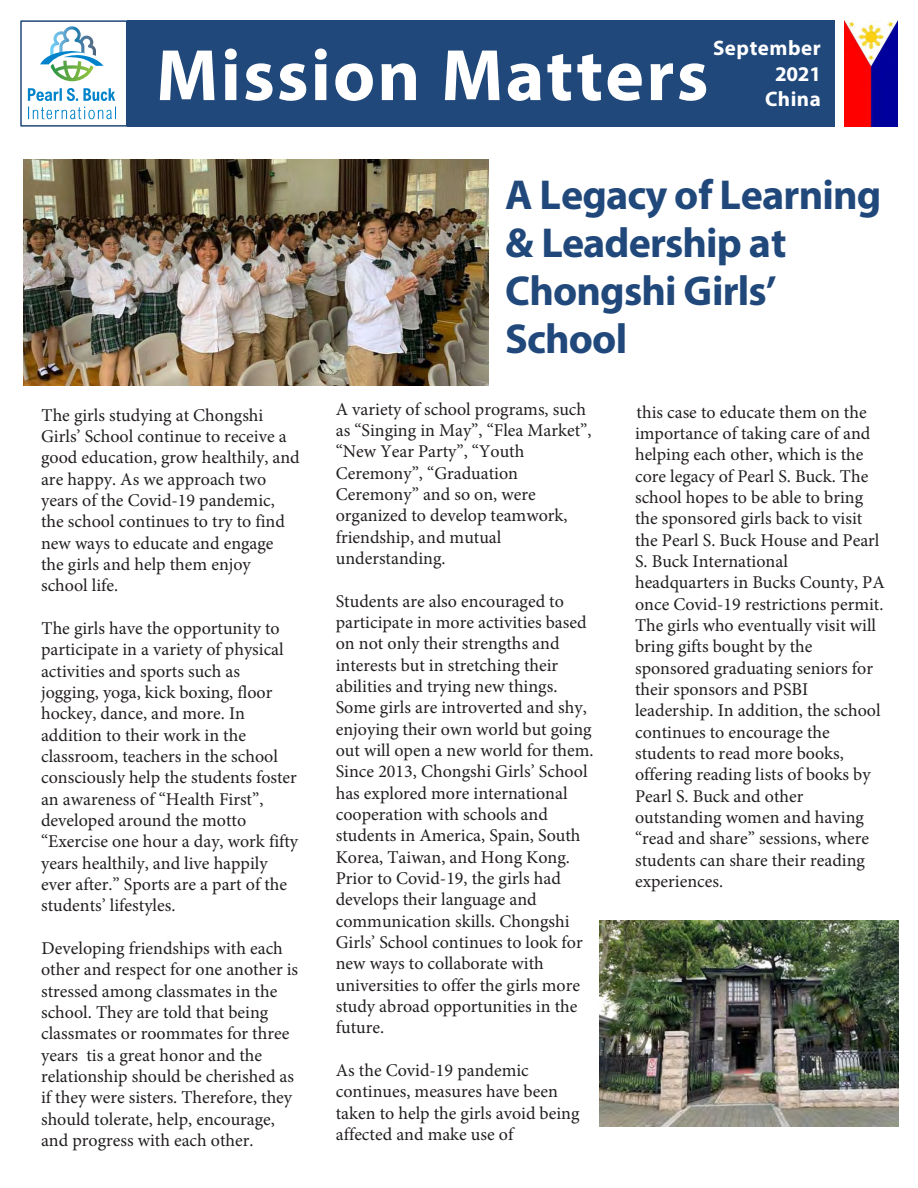
<style>
.page{position:relative;width:918px;height:1188px;background:#fff}
.page>*{position:absolute;margin:0;border:0;box-sizing:border-box;transform-origin:0 0}
.t1{font:700 73.5px "Myriad Pro";letter-spacing:.03em;color:#fff}
.text{font:700 42px/48.2px "Myriad Pro";letter-spacing:-.02em;color:#20487b}
.t2{font:700 21px "Myriad Pro";letter-spacing:.025em;color:#fff}
.text-2{font:18px/21.3px "Minion Pro";color:#231f20}
</style>
<div class="page">
<img style="left:844px;top:20px;width:54px;height:107px">
<div style="left:127px;top:20px;width:707px;height:107px;background:#20487b"></div>
<svg style="left:28px;top:107px;width:88px;height:12px"></svg>
<svg style="left:28px;top:88px;width:87px;height:13px"></svg>
<svg style="left:40px;top:26px;width:63px;height:55px"></svg>
<div style="left:20px;top:20px;width:107px;height:107px;border:2px solid #20487b"></div>
<img style="left:24px;top:160px;width:464px;height:225px">
<img style="left:600px;top:921px;width:298px;height:206px">
<p class="t1" style="left:156px;top:27px;width:554px">Mission Matters</p>
<p class="t2" style="left:713px;top:35px;width:109px">September</p>
<p class="t2" style="left:775px;top:60px;width:48px">2021</p>
<p class="t2" style="left:765px;top:85px;width:57px">China</p>
<p class="text-2" style="left:41px;top:404px;width:260px">The girls studying at Chongshi<br>Girls’ School continue to receive a good education, grow healthily, and are happy. As we approach two years of the Covid-19 pandemic, the school continues to try to find new ways to educate and engage the girls and help them enjoy school life.</p>
<p class="text-2" style="left:41px;top:618px;width:259px">The girls have the opportunity to participate in a variety of physical activities and sports such as jogging, yoga, kick boxing, floor hockey, dance, and more. In addition to their work in the classroom, teachers in the school consciously help the students foster an awareness of “Health First”, developed around the motto “Exercise one hour a day, work fifty years healthily, and live happily ever after.” Sports are a part of the students’ lifestyles.</p>
<p class="text-2" style="left:41px;top:938px;width:259px">Developing friendships with each other and respect for one another is stressed among classmates in the school. They are told that being classmates or roommates for three years tis a great honor and the relationship should be cherished as if they were sisters. Therefore, they should tolerate, help, encourage, and progress with each other.</p>
<p class="text" style="left:505px;top:169px;width:378px">A Legacy of Learning &amp; Leadership at<br>Chongshi Girls’<br>School</p>
<p class="text-2" style="left:336px;top:398px;width:257px">A variety of school programs, such as “Singing in May”, “Flea Market”, “New Year Party”, “Youth<br>Ceremony”, “Graduation<br>Ceremony” and so on, were organized to develop teamwork, friendship, and mutual understanding.</p>
<p class="text-2" style="left:336px;top:590px;width:259px">Students are also encouraged to participate in more activities based on not only their strengths and interests but in stretching their abilities and trying new things.<br>Some girls are introverted and shy, enjoying their own world but going out will open a new world for them.<br>Since 2013, Chongshi Girls’ School has explored more international cooperation with schools and students in America, Spain, South<br>Korea, Taiwan, and Hong Kong.<br>Prior to Covid-19, the girls had develops their language and communication skills. Chongshi<br>Girls’ School continues to look for new ways to collaborate with universities to offer the girls more study abroad opportunities in the future.</p>
<p class="text-2" style="left:336px;top:1060px;width:245px">As the Covid-19 pandemic continues, measures have been taken to help the girls avoid being affected and make use of</p>
<p class="text-2" style="left:635px;top:401px;width:251px">this case to educate them on the importance of taking care of and helping each other, which is the core legacy of Pearl S. Buck. The school hopes to be able to bring the sponsored girls back to visit the Pearl S. Buck House and Pearl<br>S. Buck International headquarters in Bucks County, PA once Covid-19 restrictions permit.<br>The girls who eventually visit will bring gifts bought by the sponsored graduating seniors for their sponsors and PSBI leadership. In addition, the school continues to encourage the students to read more books, offering reading lists of books by<br>Pearl S. Buck and other outstanding women and having “read and share” sessions, where students can share their reading experiences.</p>
</div>
